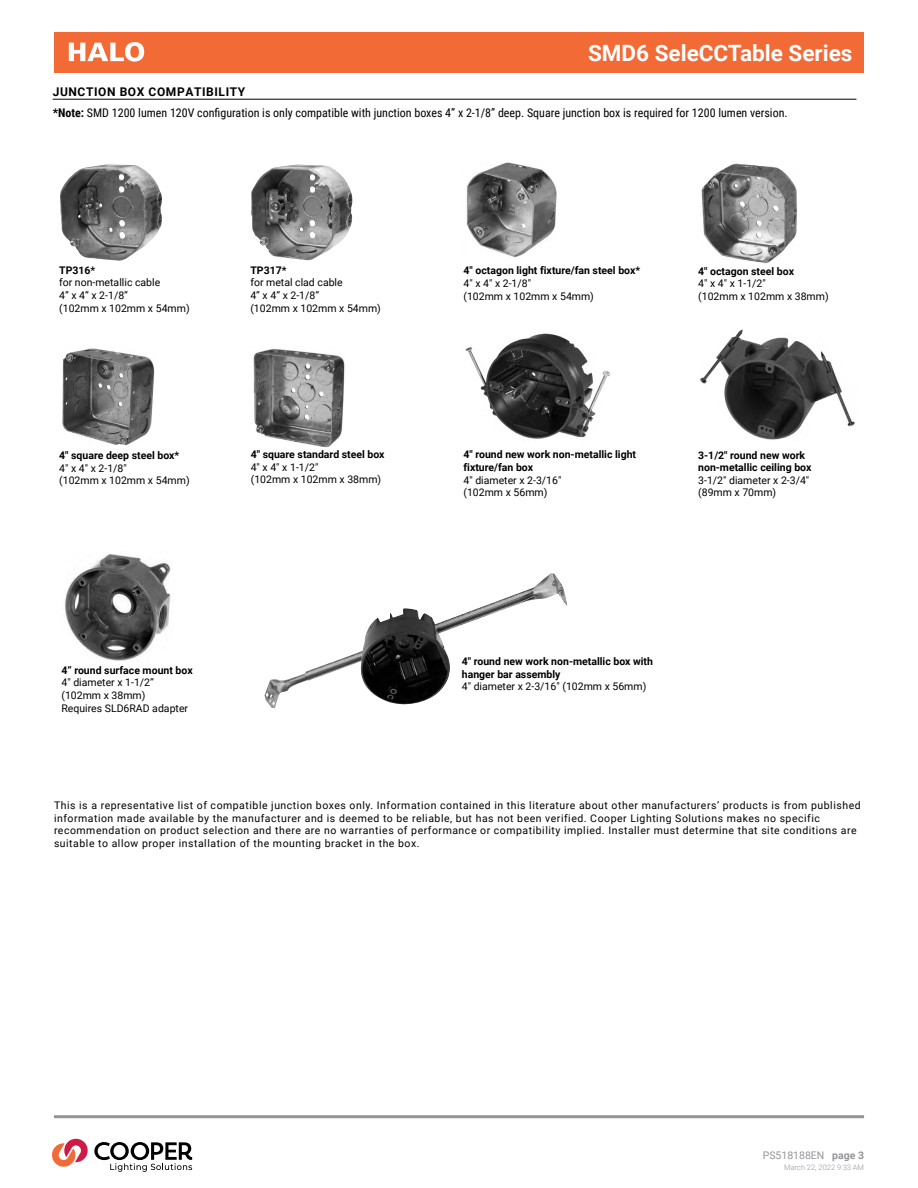
<style>
.page{position:relative;width:918px;height:1188px;background:#fff}
.page>*{position:absolute;margin:0;border:0;box-sizing:border-box;transform-origin:0 0}
.t1{font:700 22.5px "Roboto";color:#fff}
.t2{font:12px "Roboto Condensed";color:#000}
.t3{font:700 12px "Roboto";letter-spacing:.05em;color:#000}
.t4{font:10.5px/12.6px "Roboto";letter-spacing:.05em;color:#000}
.t5{font:10.5px/12.6px "Roboto";color:#000}
.t6{font:700 10.5px/12.6px "Roboto";color:#000}
.t7{font:10.5px "Roboto";color:#939598}
.t8{font:300 7.5px "Roboto";color:#939598}
.s1{font-weight:700}
</style>
<div class="page">
<div style="left:54px;top:32px;width:810px;height:41px;background:#f26a36"></div>
<hr style="left:54px;top:1115px;width:810px;height:3px;background:#939598">
<hr style="left:53px;top:99px;width:803px;height:1px;background:#000">
<img style="left:62px;top:348px;width:93px;height:98px">
<img style="left:466px;top:162px;width:91px;height:96px">
<img style="left:60px;top:165px;width:102px;height:96px">
<img style="left:251px;top:165px;width:102px;height:95px">
<img style="left:253px;top:349px;width:92px;height:99px">
<img style="left:701px;top:163px;width:96px;height:101px">
<img style="left:465px;top:333px;width:145px;height:106px">
<img style="left:700px;top:329px;width:155px;height:111px">
<img style="left:65px;top:554px;width:106px;height:107px">
<img style="left:264px;top:573px;width:303px;height:135px">
<svg style="left:52px;top:1138px;width:140px;height:34px"></svg>
<svg style="left:69px;top:42px;width:75px;height:20px"></svg>
<h1 class="t1" style="left:588px;top:38px;width:266px">SMD6 SeleCCTable Series</h1>
<p class="t3" style="left:53px;top:83px;width:194px">JUNCTION BOX COMPATIBILITY</p>
<p class="t2" style="left:53px;top:104px;width:737px"><span class="s1">*Note:</span> SMD 1200 lumen 120V configuration is only compatible with junction boxes 4” x 2-1/8” deep. Square junction box is required for 1200 lumen version.</p>
<p class="t6" style="left:59px;top:263px;width:38px">TP316*</p>
<p class="t5" style="left:59px;top:276px;width:132px">for non-metallic cable<br>4” x 4” x 2-1/8”<br>(102mm x 102mm x 54mm)</p>
<p class="t6" style="left:59px;top:449px;width:122px">4" square deep steel box*</p>
<p class="t5" style="left:59px;top:461px;width:132px">4" x 4" x 2-1/8"<br>(102mm x 102mm x 54mm)</p>
<p class="t6" style="left:250px;top:263px;width:38px">TP317*</p>
<p class="t5" style="left:250px;top:276px;width:132px">for metal clad cable<br>4” x 4” x 2-1/8”<br>(102mm x 102mm x 54mm)</p>
<p class="t6" style="left:251px;top:448px;width:135px">4" square standard steel box</p>
<p class="t5" style="left:251px;top:460px;width:132px">4" x 4" x 1-1/2"<br>(102mm x 102mm x 38mm)</p>
<p class="t6" style="left:61px;top:663px;width:133px">4” round surface mount box</p>
<p class="t5" style="left:61px;top:676px;width:128px">4" diameter x 1-1/2” (102mm x 38mm)<br>Requires SLD6RAD adapter</p>
<p class="t6" style="left:464px;top:264px;width:178px">4" octagon light fixture/fan steel box*</p>
<p class="t5" style="left:464px;top:277px;width:132px">4" x 4" x 2-1/8"<br>(102mm x 102mm x 54mm)</p>
<p class="t6" style="left:698px;top:264px;width:97px">4" octagon steel box</p>
<p class="t5" style="left:698px;top:277px;width:132px">4" x 4" x 1-1/2"<br>(102mm x 102mm x 38mm)</p>
<p class="t6" style="left:464px;top:448px;width:174px">4" round new work non-metallic light fixture/fan box</p>
<p class="t5" style="left:464px;top:473px;width:99px">4" diameter x 2-3/16" (102mm x 56mm)</p>
<p class="t6" style="left:698px;top:448px;width:115px">3-1/2" round new work non-metallic ceiling box</p>
<p class="t5" style="left:698px;top:473px;width:113px">3-1/2" diameter x 2-3/4" (89mm x 70mm)</p>
<p class="t6" style="left:462px;top:655px;width:193px">4" round new work non-metallic box with hanger bar assembly</p>
<p class="t5" style="left:462px;top:680px;width:186px">4" diameter x 2-3/16" (102mm x 56mm)</p>
<p class="t4" style="left:54px;top:799px;width:808px">This is a representative list of compatible junction boxes only. Information contained in this literature about other manufacturers’ products is from published information made available by the manufacturer and is deemed to be reliable, but has not been verified. Cooper Lighting Solutions makes no specific recommendation on product selection and there are no warranties of performance or compatibility implied. Installer must determine that site conditions are suitable to allow proper installation of the mounting bracket in the box.</p>
<p class="t7" style="left:763px;top:1148px;width:103px">PS518188EN <span class="s1">page 3</span></p>
<p class="t8" style="left:784px;top:1162px;width:81px">March 22, 2022 9:33 AM</p>
</div>
